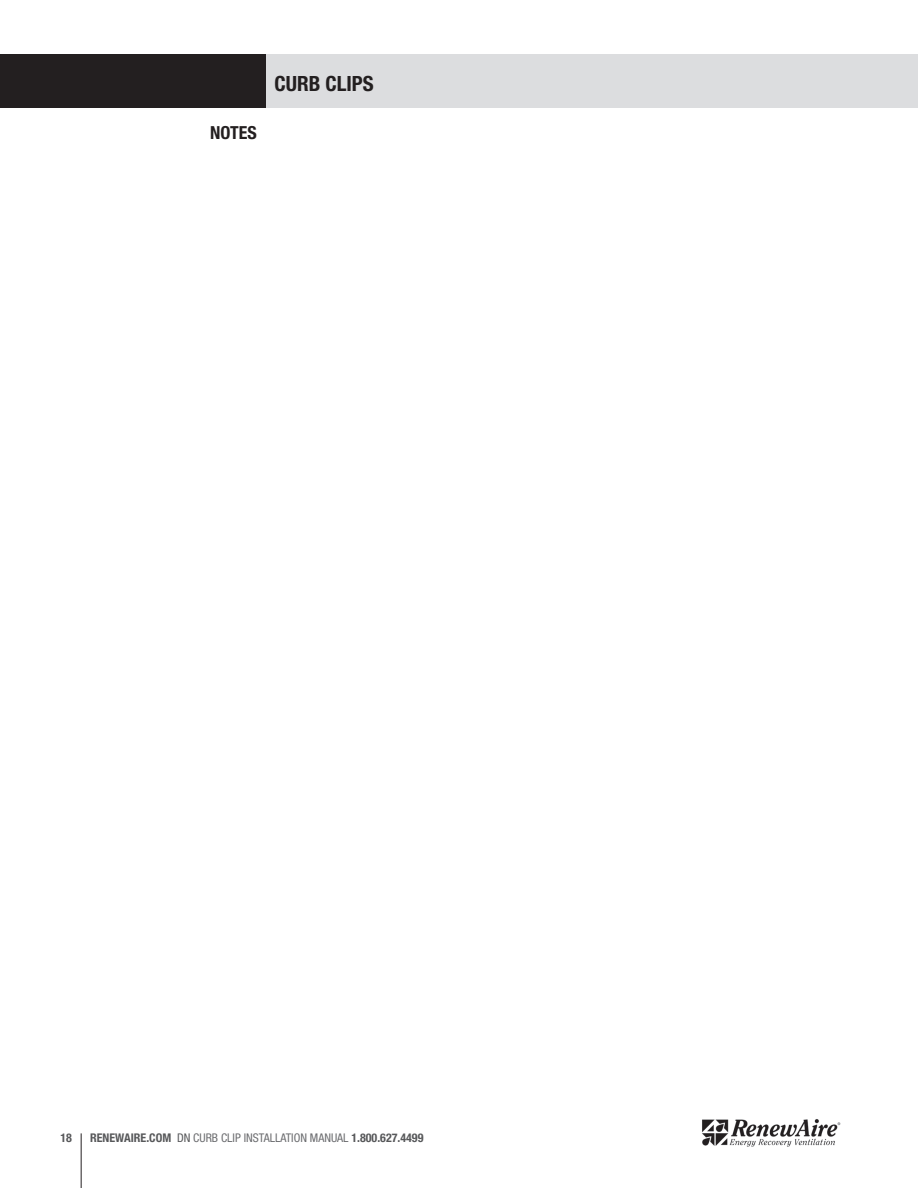
<style>
.page{position:relative;width:918px;height:1188px;background:#fff}
.page>*{position:absolute;margin:0;border:0;box-sizing:border-box;transform-origin:0 0}
.t1{font:700 condensed 21px "Helvetica Neue LT Std";color:#231f20}
.t2{font:700 condensed 18px "Helvetica Neue LT Std";color:#231f20}
.t3{font:700 condensed 12px "Helvetica Neue LT Std";color:#57585a}
.s1{font-weight:400}
.s2{font-weight:400;color:#6c6d70}
</style>
<div class="page">
<div style="left:265px;top:54px;width:653px;height:54px;background:#dcdddf"></div>
<div style="left:0;top:54px;width:265px;height:54px;background:#231f20"></div>
<hr style="left:81px;top:1133px;width:1px;height:55px;background:#231f20">
<img style="left:702px;top:1119px;width:139px;height:28px">
<p class="t2" style="left:210px;top:122px;width:48px">NOTES</p>
<h1 class="t1" style="left:275px;top:70px;width:101px">CURB CLIPS</h1>
<p class="t3" style="left:60px;top:1130px;width:13px">18</p>
<p class="t3" style="left:90px;top:1130px;width:335px">RENEWAIRE.COM <span class="s1">DN</span> <span class="s2">CURB CLIP INSTALLATION MANUAL</span> 1.800.627.4499</p>
</div>
